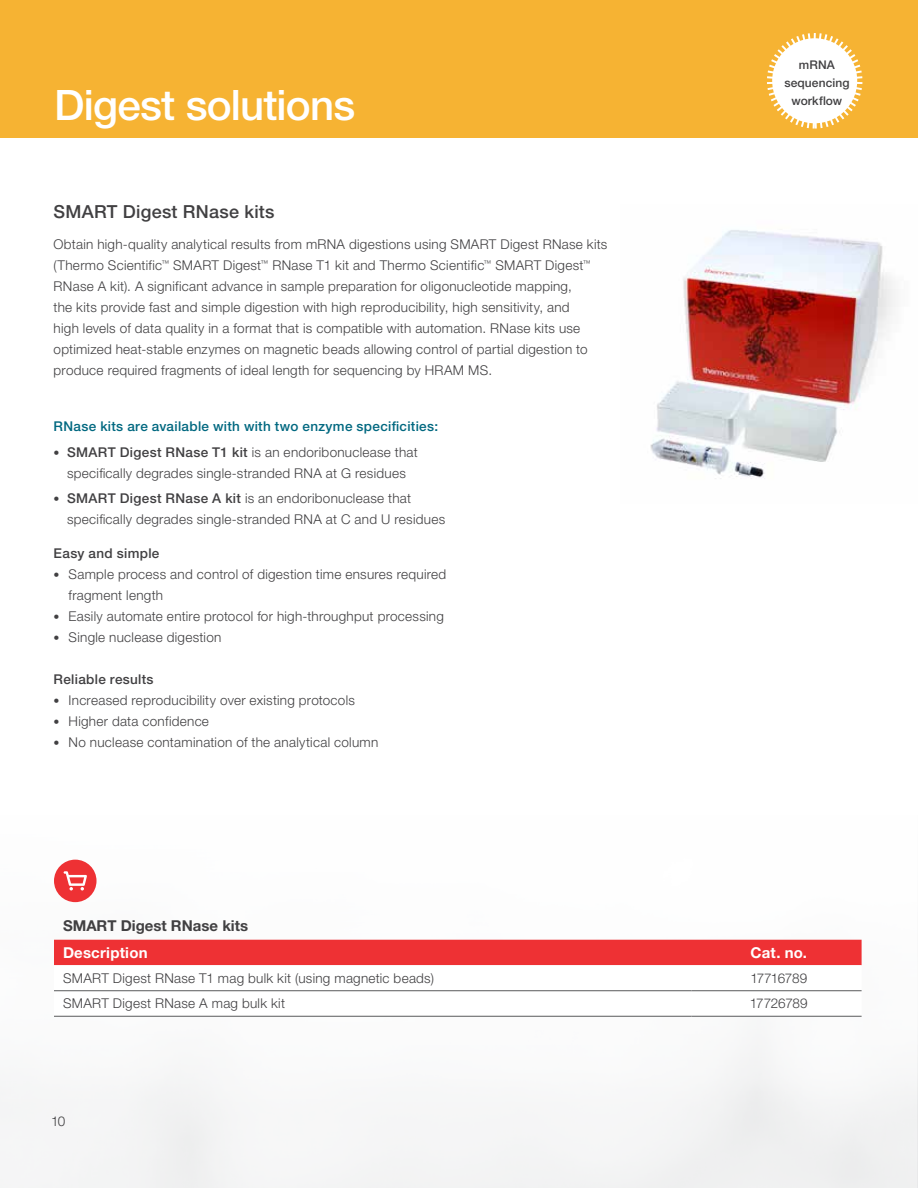
<style>
.page{position:relative;width:918px;height:1188px;background:#fff}
.page>*{position:absolute;margin:0;border:0;box-sizing:border-box;transform-origin:0 0}
.t1{font:500 42px "Helvetica Neue LTW1 G";letter-spacing:-.02em;color:#fff}
.t2{font:500 18px "Helvetica Neue LTW1 G";letter-spacing:.015em;color:#414042}
.t3{font:700 15px "Helvetica Neue LTW1 G";color:#414042}
.t4{font:700 15px "Helvetica Neue LTW1 G";letter-spacing:.015em;color:#fff}
.t5{font:300 13.5px/21px "Helvetica Neue LTW1 G";letter-spacing:.02em;color:#414042}
.t6{font:500 13.5px "Helvetica Neue LTW1 G";letter-spacing:.025em;color:#006880}
.t7{font:500 13.5px "Helvetica Neue LTW1 G";letter-spacing:.025em;color:#414042}
.t8{font:300 13.5px "Helvetica Neue LT Std";letter-spacing:-.02em;color:#414042}
.t9{font:500 12px/18px "Helvetica Neue LTW1 G";letter-spacing:.01em;color:#414042;text-align:center}
.s1{font-size:12px}
.s2{font-weight:500}
</style>
<div class="page">
<img style="left:0;top:859px;width:918px;height:329px">
<div style="left:0;top:0;width:917px;height:138px;background:#f6b333"></div>
<img style="left:650px;top:230px;width:246px;height:249px">
<svg style="left:54px;top:940px;width:808px;height:76px"></svg>
<hr style="left:54px;top:990px;width:638px;height:1px;background:#58595b">
<hr style="left:692px;top:990px;width:170px;height:1px;background:#58595b">
<hr style="left:54px;top:1016px;width:638px;height:1px;background:#58595b">
<hr style="left:692px;top:1016px;width:170px;height:1px;background:#58595b">
<div style="left:54px;top:860px;width:43px;height:42px;background:#ee3134;border-radius:50%"></div>
<svg style="left:64px;top:871px;width:23px;height:20px"></svg>
<hr style="left:917px;top:0;width:1px;height:138px;background:#f6b333">
<svg style="left:767px;top:33px;width:96px;height:96px"></svg>
<h1 class="t1" style="left:54px;top:79px;width:303px">Digest solutions</h1>
<h2 class="t2" style="left:54px;top:200px;width:222px">SMART Digest RNase kits</h2>
<p class="t5" style="left:54px;top:234px;width:555px">Obtain high-quality analytical results from mRNA digestions using SMART Digest RNase kits (Thermo Scientific<sup>™</sup> SMART Digest<sup>™</sup> RNase T1 kit and Thermo Scientific<sup>™</sup> SMART Digest<sup>™ </sup>RNase A kit). A significant advance in sample preparation for oligonucleotide mapping,<br>the kits provide fast and simple digestion with high reproducibility, high sensitivity, and<br>high levels of data quality in a format that is compatible with automation. RNase kits use optimized heat-stable enzymes on magnetic beads allowing control of partial digestion to produce required fragments of ideal length for sequencing by HRAM MS.</p>
<p class="t6" style="left:54px;top:418px;width:386px">RNase kits are available with with two enzyme specificities:</p>
<p class="t5" style="left:54px;top:442px;width:366px;text-align:center"><span class="s1">•</span> <span class="s2">SMART Digest RNase T1 kit</span> is an endoribonuclease that specifically degrades single-stranded RNA at G residues</p>
<p class="t5" style="left:67px;top:488px;width:380px;text-indent:-14px"><span class="s1">•</span> <span class="s2">SMART Digest RNase A kit</span> is an endoribonuclease that specifically degrades single-stranded RNA at C and U residues</p>
<p class="t7" style="left:54px;top:545px;width:107px">Easy and simple</p>
<p class="t5" style="left:69px;top:564px;width:379px;text-indent:-15px"><span class="s1">•</span> Sample process and control of digestion time ensures required fragment length</p>
<p class="t5" style="left:54px;top:606px;width:392px"><span class="s1">•</span> Easily automate entire protocol for high-throughput processing</p>
<p class="t5" style="left:54px;top:627px;width:169px"><span class="s1">•</span> Single nuclease digestion</p>
<p class="t7" style="left:54px;top:671px;width:101px">Reliable results</p>
<p class="t5" style="left:54px;top:690px;width:303px"><span class="s1">•</span> Increased reproducibility over existing protocols</p>
<p class="t5" style="left:54px;top:711px;width:157px"><span class="s1">•</span> Higher data confidence</p>
<p class="t5" style="left:54px;top:732px;width:326px"><span class="s1">•</span> No nuclease contamination of the analytical column</p>
<p class="t9" style="left:784px;top:56px;width:67px">mRNA sequencing workflow</p>
<p class="t3" style="left:63px;top:916px;width:187px">SMART Digest RNase kits</p>
<p class="t4" style="left:63px;top:943px;width:86px">Description</p>
<p class="t4" style="left:751px;top:943px;width:58px">Cat. no.</p>
<p class="t5" style="left:63px;top:967px;width:372px">SMART Digest RNase T1 mag bulk kit (using magnetic beads)</p>
<p class="t8" style="left:750px;top:970px;width:58px">17716789</p>
<p class="t5" style="left:63px;top:993px;width:224px">SMART Digest RNase A mag bulk kit</p>
<p class="t8" style="left:750px;top:995px;width:59px">17726789</p>
<p class="t5" style="left:51px;top:1110px;width:16px">10</p>
</div>
